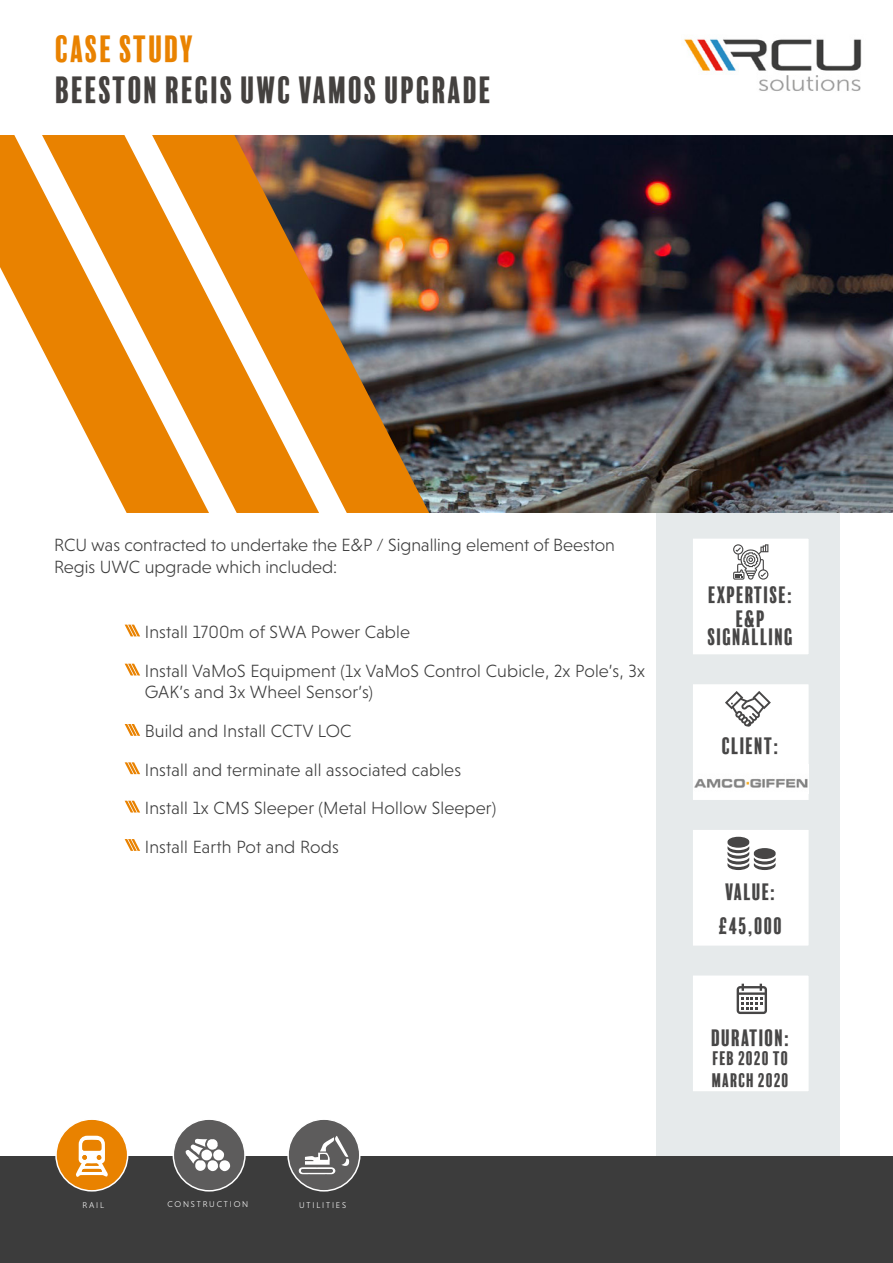
<style>
.page{position:relative;width:893px;height:1263px;background:#fff}
.page>*{position:absolute;margin:0;border:0;box-sizing:border-box;transform-origin:0 0}
.t1{font:34.8px "Balboa Plus Fill";color:#44413f}
.t2{font:34.8px "Balboa Plus Fill";color:#e98200}
.t3{font:21.75px/18px "Balboa Plus Fill";color:#474646;text-align:center}
.t4{font:300 18px/38.5px "Niveau Grotesk";letter-spacing:.01em;color:#3c3c3c}
.t5{font:18px/21.6px "Balboa Plus Fill";color:#474646}
.t6{font:300 8.55px "Niveau Grotesk";letter-spacing:.215em;color:#fff}
</style>
<div class="page">
<div style="left:656px;top:503px;width:183px;height:669px;background:#e6eaeb"></div>
<img style="left:684px;top:38px;width:178px;height:53px">
<div style="left:0;top:1157px;width:893px;height:106px;background:#3c3c3c"></div>
<div style="left:691px;top:537px;width:119px;height:119px;background:#fff;border:2px solid #e6eaeb"></div>
<div style="left:691px;top:682px;width:119px;height:120px;background:#fff;border:2px solid #e6eaeb"></div>
<div style="left:691px;top:828px;width:119px;height:119px;background:#fff;border:2px solid #e6eaeb"></div>
<div style="left:691px;top:974px;width:119px;height:119px;background:#fff;border:2px solid #e6eaeb"></div>
<img style="left:431px;top:135px;width:462px;height:378px">
<img style="left:693px;top:764px;width:115px;height:30px">
<svg style="left:0;top:135px;width:40px;height:210px;fill:#e98200"></svg>
<svg style="left:40px;top:135px;width:110px;height:378px;fill:#e98200"></svg>
<img style="left:150px;top:135px;width:281px;height:378px">
<svg style="left:125px;top:625px;width:15px;height:11px"></svg>
<svg style="left:125px;top:664px;width:15px;height:11px"></svg>
<svg style="left:125px;top:724px;width:15px;height:12px"></svg>
<svg style="left:125px;top:762px;width:15px;height:12px"></svg>
<svg style="left:125px;top:801px;width:15px;height:11px"></svg>
<svg style="left:125px;top:839px;width:15px;height:12px"></svg>
<svg style="left:733px;top:544px;width:35px;height:36px"></svg>
<svg style="left:725px;top:691px;width:46px;height:36px"></svg>
<svg style="left:727px;top:837px;width:49px;height:33px"></svg>
<svg style="left:737px;top:984px;width:30px;height:30px"></svg>
<div style="left:56px;top:1119px;width:72px;height:72px;background:#e98200;border-radius:50%"></div>
<div style="left:55px;top:1118px;width:73px;height:73px;border:2px solid #fff;border-radius:50%"></div>
<div style="left:173px;top:1119px;width:72px;height:72px;background:#5d5c5c;border-radius:50%"></div>
<div style="left:173px;top:1118px;width:73px;height:73px;border:2px solid #fff;border-radius:50%"></div>
<div style="left:288px;top:1119px;width:72px;height:72px;background:#5d5c5c;border-radius:50%"></div>
<div style="left:287px;top:1118px;width:73px;height:73px;border:2px solid #fff;border-radius:50%"></div>
<svg style="left:186px;top:1139px;width:44px;height:32px"></svg>
<svg style="left:298px;top:1136px;width:51px;height:38px"></svg>
<svg style="left:76px;top:1136px;width:32px;height:41px"></svg>
<h1 class="t2" style="left:55px;top:30px;width:141px">CASE STUDY</h1>
<h1 class="t1" style="left:55px;top:71px;width:439px">BEESTON REGIS UWC VAMOS UPGRADE</h1>
<p class="t4" style="left:54px;top:534px;width:562px;line-height:21.6px">RCU was contracted to undertake the E&amp;P / Signalling element of Beeston<br>Regis UWC upgrade which included:</p>
<p class="t4" style="left:145px;top:613px;width:502px">Install 1700m of SWA Power Cable<br>Install VaMoS Equipment (1x VaMoS Control Cubicle, 2x Pole’s, 3x</p>
<p class="t4" style="left:145px;top:673px;width:353px">GAK’s and 3x Wheel Sensor’s)<br>Build and Install CCTV LOC<br>Install and terminate all associated cables Install 1x CMS Sleeper (Metal Hollow Sleeper)<br>Install Earth Pot and Rods</p>
<p class="t6" style="left:82px;top:1200px;width:23px">RAIL</p>
<p class="t6" style="left:167px;top:1199px;width:83px">CONSTRUCTION</p>
<p class="t6" style="left:299px;top:1200px;width:48px">UTILITIES</p>
<p class="t3" style="left:708px;top:586px;width:86px">EXPERTISE:</p>
<p class="t3" style="left:707px;top:610px;width:88px">E&amp;P<br>SIGNALLING</p>
<p class="t3" style="left:722px;top:737px;width:59px">CLIENT:</p>
<p class="t3" style="left:725px;top:883px;width:53px">VALUE:</p>
<p class="t3" style="left:719px;top:917px;width:66px">£45,000</p>
<p class="t3" style="left:711px;top:1029px;width:81px">DURATION:</p>
<p class="t5" style="left:712px;top:1048px;width:79px">FEB 2020 TO<br>MARCH 2020</p>
</div>
